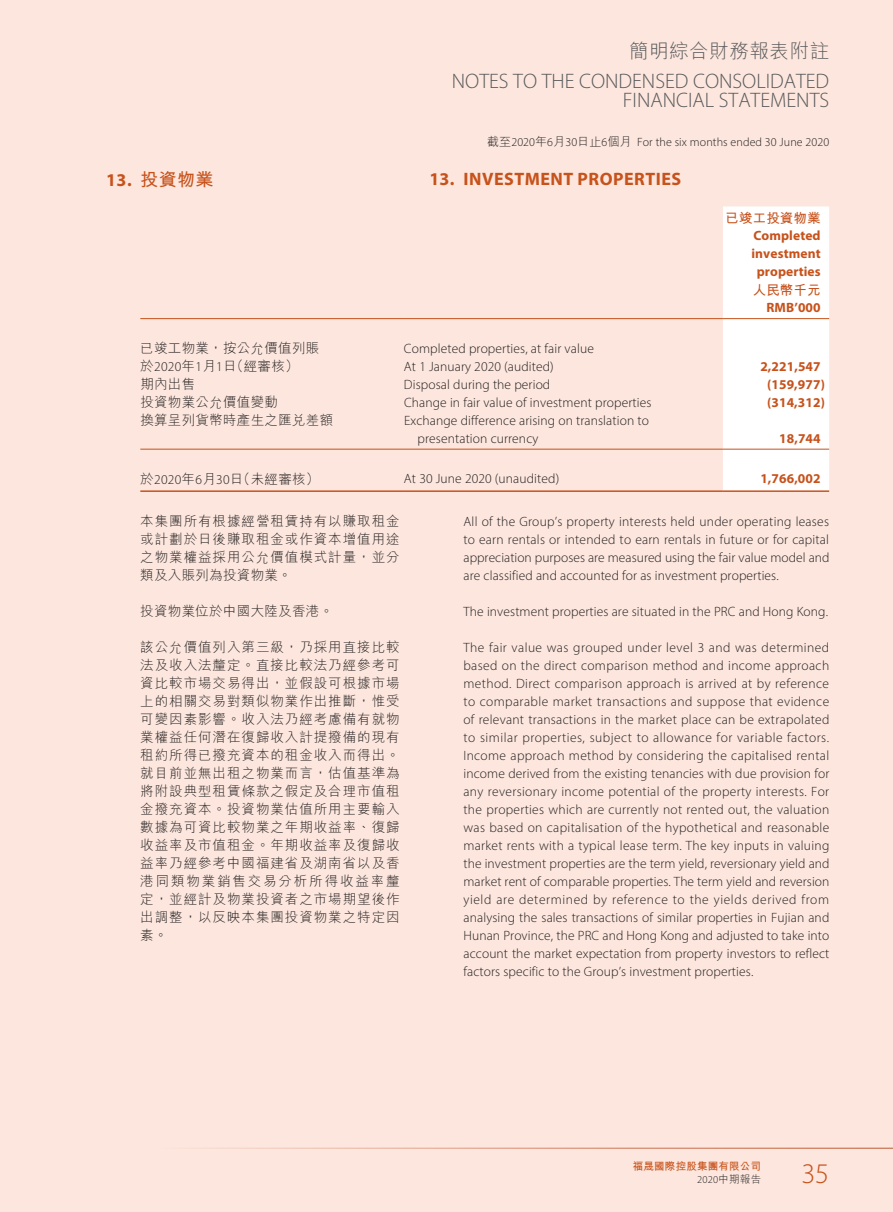
<style>
.page{position:relative;width:893px;height:1212px;background:#fce6dd}
.page>*{position:absolute;margin:0;border:0;box-sizing:border-box;transform-origin:0 0}
.t1{font:300 28.5px "Myriad Pro";color:#c7521b}
.t2{font:300 21px/19.5px "Myriad Pro";color:#57585a;text-align:right}
.t3{font:300 19.5px "M Hei HK";letter-spacing:.03em;color:#57585a}
.t4{font:700 18px "Myriad Pro";letter-spacing:.03em;color:#c7521b}
.t5{font:700 18px "M Hei HK";color:#c7521b}
.t6{font:300 13.5px/18px "Myriad Pro";letter-spacing:.01em;color:#231f20;text-align:justify}
.t7{font:300 13.5px/18px "M Hei HK";letter-spacing:.07em;color:#231f20;text-align:justify}
.t8{font:700 13.5px/18px "Myriad Pro";letter-spacing:.01em;color:#c7521b;text-align:center}
.t9{font:300 13.5px "M Hei HK";letter-spacing:.02em;color:#231f20}
.t10{font:700 13.5px "M Hei HK";letter-spacing:.01em;color:#c7521b}
.t11{font:300 12px "Myriad Pro";letter-spacing:.01em;color:#231f20}
.t12{font:700 10.5px "M Hei HK";letter-spacing:.02em;color:#c7521b}
.t13{font:300 10.5px "Myriad Pro";color:#231f20}
.s1{font-family:"M Hei HK"}
.s2{font-family:"Myriad Pro"}
</style>
<div class="page">
<hr style="left:0;top:1148px;width:893px;height:1px;background:#fff">
<div style="left:723px;top:206px;width:106px;height:284px;background:#fff"></div>
<hr style="left:140px;top:318px;width:264px;height:1px;background:#c7521b">
<hr style="left:404px;top:318px;width:319px;height:1px;background:#c7521b">
<hr style="left:723px;top:318px;width:106px;height:1px;background:#c7521b">
<hr style="left:140px;top:449px;width:264px;height:1px;background:#c7521b">
<hr style="left:404px;top:449px;width:319px;height:1px;background:#c7521b">
<hr style="left:723px;top:449px;width:106px;height:1px;background:#c7521b">
<hr style="left:140px;top:490px;width:264px;height:2px;background:#c7521b">
<hr style="left:404px;top:490px;width:319px;height:2px;background:#c7521b">
<hr style="left:723px;top:490px;width:106px;height:2px;background:#c7521b">
<h3 class="t3" style="left:629px;top:41px;width:201px">簡明綜合財務報表附註</h3>
<h2 class="t2" style="left:452px;top:71px;width:379px">NOTES TO THE CONDENSED CONSOLIDATED<br>FINANCIAL STATEMENTS</h2>
<p class="t11" style="left:487px;top:134px;width:344px"><span class="s1">截至</span>2020<span class="s1">年</span>6<span class="s1">月</span>30<span class="s1">日止</span>6<span class="s1">個月</span> For the six months ended 30 June 2020</p>
<h3 class="t5" style="left:106px;top:166px;width:109px"><span class="s2">13.</span> 投資物業</h3>
<h3 class="t4" style="left:429px;top:167px;width:253px">13. INVESTMENT PROPERTIES</h3>
<p class="t10" style="left:725px;top:208px;width:97px">已竣工投資物業</p>
<p class="t8" style="left:751px;top:226px;width:71px">Completed investment properties</p>
<p class="t10" style="left:753px;top:280px;width:69px">人民幣千元</p>
<p class="t8" style="left:766px;top:298px;width:56px">RMB’000</p>
<p class="t9" style="left:140px;top:341px;width:181px">已竣工物業，按公允價值列賬</p>
<p class="t6" style="left:404px;top:339px;width:191px">Completed properties, at fair value</p>
<p class="t7" style="left:140px;top:357px;width:160px">於<span class="s2">2020</span>年<span class="s2">1</span>月<span class="s2">1</span>日（經審核）</p>
<p class="t6" style="left:404px;top:357px;width:151px">At 1 January 2020 (audited)</p>
<p class="t8" style="left:760px;top:357px;width:62px">2,221,547</p>
<p class="t7" style="left:140px;top:375px;width:56px">期內出售</p>
<p class="t6" style="left:404px;top:375px;width:148px">Disposal during the period</p>
<p class="t8" style="left:767px;top:375px;width:59px">(159,977)</p>
<p class="t9" style="left:140px;top:395px;width:139px">投資物業公允價值變動</p>
<p class="t6" style="left:404px;top:393px;width:249px">Change in fair value of investment properties</p>
<p class="t8" style="left:767px;top:393px;width:59px">(314,312)</p>
<p class="t9" style="left:140px;top:413px;width:194px">換算呈列貨幣時產生之匯兌差額</p>
<p class="t6" style="left:418px;top:411px;width:233px;text-indent:-14px">Exchange difference arising on translation to presentation currency</p>
<p class="t8" style="left:779px;top:429px;width:43px">18,744</p>
<p class="t7" style="left:140px;top:470px;width:181px">於<span class="s2">2020</span>年<span class="s2">6</span>月<span class="s2">30</span>日（未經審核）</p>
<p class="t6" style="left:404px;top:470px;width:157px">At 30 June 2020 (unaudited)</p>
<p class="t8" style="left:760px;top:469px;width:62px">1,766,002</p>
<p class="t7" style="left:140px;top:512px;width:261px">本集團所有根據經營租賃持有以賺取租金或計劃於日後賺取租金或作資本增值用途之物業權益採用公允價值模式計量，並分類及入賬列為投資物業。</p>
<p class="t9" style="left:140px;top:604px;width:194px">投資物業位於中國大陸及香港。</p>
<p class="t7" style="left:140px;top:638px;width:261px">該公允價值列入第三級，乃採用直接比較法及收入法釐定。直接比較法乃經參考可資比較市場交易得出，並假設可根據市場上的相關交易對類似物業作出推斷，惟受可變因素影響。收入法乃經考慮備有就物業權益任何潛在復歸收入計提撥備的現有租約所得已撥充資本的租金收入而得出。就目前並無出租之物業而言，估值基準為將附設典型租賃條款之假定及合理市值租金撥充資本。投資物業估值所用主要輸入數據為可資比較物業之年期收益率、復歸收益率及市值租金。年期收益率及復歸收益率乃經參考中國福建省及湖南省以及香港同類物業銷售交易分析所得收益率釐定，並經計及物業投資者之市場期望後作出調整，以反映本集團投資物業之特定因素。</p>
<p class="t6" style="left:463px;top:512px;width:367px">All of the Group’s property interests held under operating leases to earn rentals or intended to earn rentals in future or for capital appreciation purposes are measured using the fair value model and are classified and accounted for as investment properties.</p>
<p class="t6" style="left:463px;top:602px;width:366px">The investment properties are situated in the PRC and Hong Kong.</p>
<p class="t6" style="left:463px;top:638px;width:368px">The fair value was grouped under level 3 and was determined based on the direct comparison method and income approach method. Direct comparison approach is arrived at by reference to comparable market transactions and suppose that evidence of relevant transactions in the market place can be extrapolated to similar properties, subject to allowance for variable factors.<br>Income approach method by considering the capitalised rental income derived from the existing tenancies with due provision for any reversionary income potential of the property interests. For the properties which are currently not rented out, the valuation was based on capitalisation of the hypothetical and reasonable market rents with a typical lease term. The key inputs in valuing the investment properties are the term yield, reversionary yield and market rent of comparable properties. The term yield and reversion yield are determined by reference to the yields derived from analysing the sales transactions of similar properties in Fujian and Hunan Province, the PRC and Hong Kong and adjusted to take into account the market expectation from property investors to reflect factors specific to the Group’s investment properties.</p>
<p class="t12" style="left:633px;top:1158px;width:130px">福晟國際控股集團有限公司</p>
<p class="t13" style="left:697px;top:1173px;width:66px">2020<span class="s1">中期報告</span></p>
<h1 class="t1" style="left:801px;top:1156px;width:29px">35</h1>
</div>
